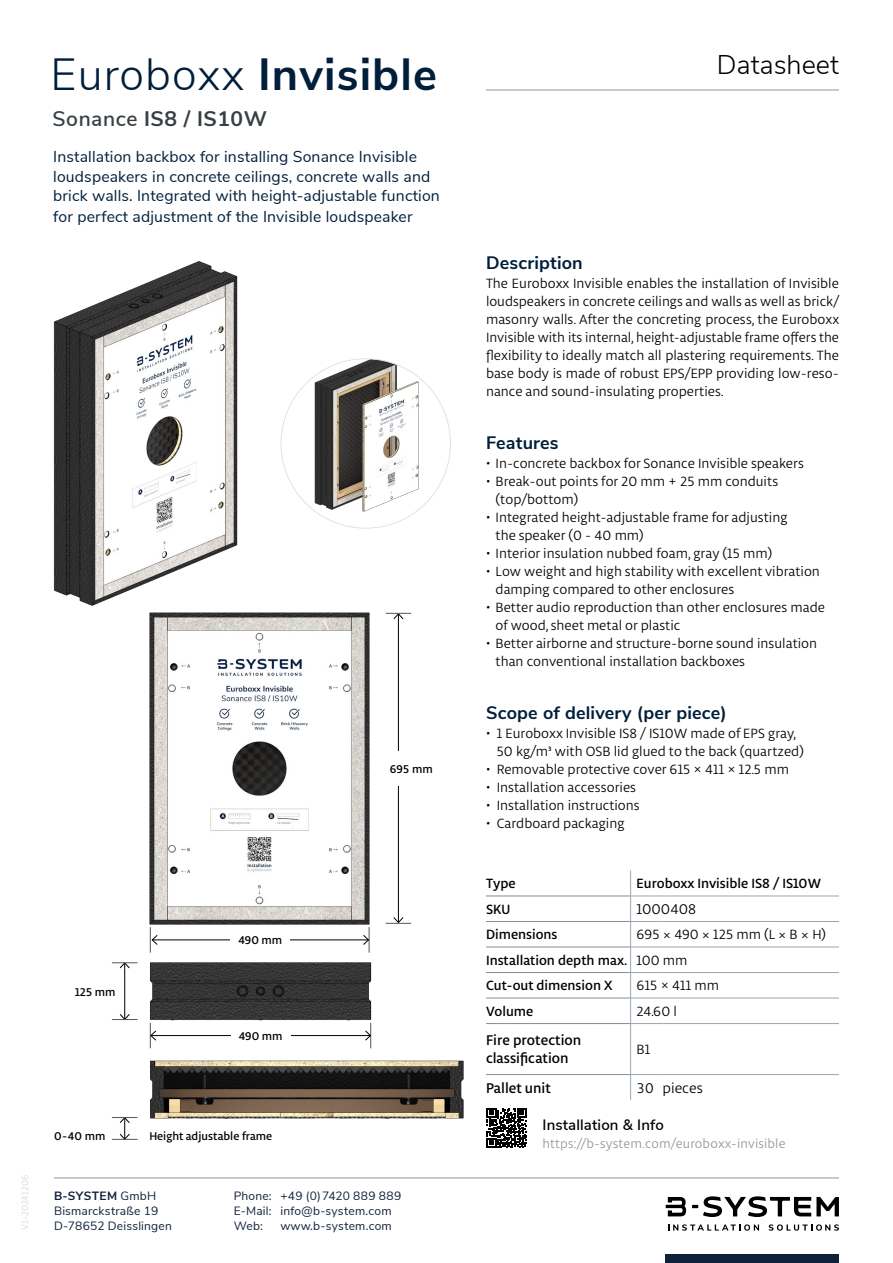
<style>
.page{position:relative;width:893px;height:1263px;background:#fff}
.page>*{position:absolute;margin:0;border:0;box-sizing:border-box;transform-origin:0 0}
.t1{font:700 45px "Nunito Sans";letter-spacing:.025em;color:#011f3b}
.t2{font:300 27px "Nunito Sans";color:#000}
.t3{font:700 21px "Nunito Sans";letter-spacing:.025em;color:#383f43}
.t4{font:700 18px "Nunito Sans";letter-spacing:.01em;color:#011f3b}
.t5{font:15.75px/19.5px "Nunito Sans";letter-spacing:.01em;color:#011f3b}
.t6{font:500 15px/18px "Libertad";color:#000}
.t7{font:600 15px "Nunito Sans";letter-spacing:.01em;color:#000}
.t8{font:15px "Libertad";color:#000}
.t9{font:14.25px/18px "Libertad";color:#000}
.t10{font:500 14.25px/25.5px "Libertad";color:#000}
.t11{font:13.5px "Libertad";letter-spacing:.01em;color:#91989c}
.t12{font:12px/15px "Nunito Sans";letter-spacing:.015em;color:#10213b}
.t13{font:500 12px "Libertad";color:#000}
.t14{font:9.75px "Libertad";letter-spacing:-.01em;color:#dadada}
.s1{font-weight:300}
.s2{font-weight:600}
.s3{font-weight:700}
.s4{font-weight:400}
</style>
<div class="page">
<hr style="left:54px;top:1178px;width:785px;height:1px;background:#91989c">
<img style="left:149px;top:612px;width:263px;height:341px">
<svg style="left:666px;top:1197px;width:20px;height:19px"></svg>
<svg style="left:692px;top:1196px;width:147px;height:21px"></svg>
<svg style="left:668px;top:1224px;width:91px;height:7px"></svg>
<svg style="left:769px;top:1224px;width:70px;height:7px"></svg>
<div style="left:666px;top:1254px;width:173px;height:9px;background:#10213b"></div>
<img style="left:53px;top:261px;width:345px;height:422px">
<img style="left:111px;top:1060px;width:401px;height:66px">
<hr style="left:486px;top:90px;width:353px;height:1px;background:#91989c">
<hr style="left:630px;top:896px;width:32px;height:1px;background:#9aa5b1">
<hr style="left:662px;top:896px;width:177px;height:1px;background:#9aa5b1">
<hr style="left:630px;top:921px;width:32px;height:1px;background:#9aa5b1">
<hr style="left:662px;top:921px;width:177px;height:1px;background:#9aa5b1">
<hr style="left:630px;top:947px;width:32px;height:1px;background:#9aa5b1">
<hr style="left:662px;top:947px;width:177px;height:1px;background:#9aa5b1">
<hr style="left:630px;top:972px;width:32px;height:1px;background:#9aa5b1">
<hr style="left:662px;top:972px;width:177px;height:1px;background:#9aa5b1">
<hr style="left:630px;top:998px;width:32px;height:1px;background:#9aa5b1">
<hr style="left:662px;top:998px;width:177px;height:1px;background:#9aa5b1">
<hr style="left:630px;top:1023px;width:32px;height:1px;background:#9aa5b1">
<hr style="left:662px;top:1023px;width:177px;height:1px;background:#9aa5b1">
<hr style="left:630px;top:1074px;width:32px;height:1px;background:#9aa5b1">
<hr style="left:662px;top:1074px;width:177px;height:1px;background:#9aa5b1">
<hr style="left:486px;top:896px;width:144px;height:1px;background:#808f9d">
<hr style="left:486px;top:921px;width:144px;height:1px;background:#808f9d">
<hr style="left:486px;top:947px;width:144px;height:1px;background:#808f9d">
<hr style="left:486px;top:972px;width:144px;height:1px;background:#808f9d">
<hr style="left:486px;top:998px;width:144px;height:1px;background:#808f9d">
<hr style="left:486px;top:1023px;width:144px;height:1px;background:#808f9d">
<hr style="left:486px;top:1074px;width:144px;height:1px;background:#808f9d">
<svg style="left:630px;top:870px;width:1px;height:153px"></svg>
<hr style="left:630px;top:1024px;width:1px;height:50px;background:#9aa5b1">
<svg style="left:630px;top:1075px;width:1px;height:25px"></svg>
<img style="left:281px;top:359px;width:169px;height:169px;border-radius:85px">
<hr style="left:151px;top:1035px;width:219px;height:1px;background:#000">
<svg style="left:150px;top:1027px;width:7px;height:21px"></svg>
<svg style="left:365px;top:1027px;width:6px;height:21px"></svg>
<div style="left:231px;top:1027px;width:59px;height:17px;background:#fff"></div>
<img style="left:111px;top:962px;width:261px;height:65px">
<hr style="left:398px;top:614px;width:1px;height:308px;background:#000">
<svg style="left:386px;top:917px;width:25px;height:7px"></svg>
<svg style="left:386px;top:613px;width:25px;height:7px"></svg>
<div style="left:389px;top:751px;width:17px;height:34px;background:#fff"></div>
<hr style="left:152px;top:939px;width:216px;height:1px;background:#000">
<svg style="left:150px;top:927px;width:8px;height:26px"></svg>
<svg style="left:363px;top:927px;width:7px;height:26px"></svg>
<div style="left:231px;top:931px;width:59px;height:17px;background:#fff"></div>
<div style="left:149px;top:1121px;width:145px;height:18px;background:#fff"></div>
<hr style="left:124px;top:963px;width:1px;height:56px;background:#000">
<div style="left:54px;top:981px;width:62px;height:20px;background:#fff"></div>
<svg style="left:112px;top:1013px;width:26px;height:7px"></svg>
<svg style="left:112px;top:962px;width:26px;height:7px"></svg>
<div style="left:54px;top:1120px;width:58px;height:19px;background:#fff"></div>
<svg style="left:112px;top:1117px;width:26px;height:23px"></svg>
<svg style="left:487px;top:1108px;width:40px;height:40px"></svg>
<h1 class="t1" style="left:50px;top:41px;width:388px"><span class="s1">Euroboxx</span> Invisible</h1>
<h3 class="t3" style="left:53px;top:103px;width:216px"><span class="s2">Sonance</span> IS8 / IS10W</h3>
<p class="t5" style="left:53px;top:146px;width:388px">Installation backbox for installing Sonance Invisible loudspeakers in concrete ceilings, concrete walls and brick walls. Integrated with height-adjustable function</p>
<p class="t5" style="left:53px;top:206px;width:361px">for perfect adjustment of the Invisible loudspeaker</p>
<p class="t13" style="left:390px;top:761px;width:44px">695 mm</p>
<p class="t13" style="left:75px;top:984px;width:42px">125 mm</p>
<p class="t13" style="left:238px;top:932px;width:45px">490 mm</p>
<p class="t13" style="left:239px;top:1028px;width:45px">490 mm</p>
<p class="t14" style="left:19px;top:1230px;width:57px;rotate:-90deg">V1-20241206</p>
<p class="t13" style="left:54px;top:1128px;width:53px">0-40 mm</p>
<p class="t13" style="left:149px;top:1128px;width:124px">Height adjustable frame</p>
<p class="t12" style="left:54px;top:1188px;width:119px"><span class="s3">B-SYSTEM</span> GmbH<br>Bismarckstraße 19<br>D-78652 Deisslingen</p>
<p class="t12" style="left:234px;top:1188px;width:169px">Phone: +49 (0) 7420 889 889<br>E-Mail: info@b-system.com<br>Web:</p>
<p class="t12" style="left:280px;top:1218px;width:113px">www.b-system.com</p>
<h2 class="t2" style="left:717px;top:45px;width:124px">Datasheet</h2>
<p class="t4" style="left:486px;top:249px;width:98px">Description</p>
<p class="t9" style="left:486px;top:274px;width:355px;text-align:justify">The Euroboxx Invisible enables the installation of Invisible loudspeakers in concrete ceilings and walls as well as brick/ masonry walls. After the concreting process, the Euroboxx Invisible with its internal, height-adjustable frame offers the flexibility to ideally match all plastering requirements. The base body is made of robust EPS/EPP providing low-reso&shy;nance and sound-insulating properties.</p>
<p class="t4" style="left:486px;top:429px;width:74px">Features</p>
<p class="t9" style="left:486px;top:454px;width:319px">• In-concrete backbox for Sonance Invisible speakers</p>
<p class="t9" style="left:496px;top:472px;width:284px;text-indent:-10px">• Break-out points for 20 mm + 25 mm conduits (top/bottom)</p>
<p class="t9" style="left:496px;top:508px;width:293px;text-indent:-10px">• Integrated height-adjustable frame for adjusting the speaker (0 - 40 mm)</p>
<p class="t9" style="left:486px;top:544px;width:288px">• Interior insulation nubbed foam, gray (15 mm)</p>
<p class="t9" style="left:496px;top:562px;width:326px;text-indent:-10px">• Low weight and high stability with excellent vibration damping compared to other enclosures</p>
<p class="t9" style="left:496px;top:598px;width:331px;text-indent:-10px">• Better audio reproduction than other enclosures made of wood, sheet metal or plastic</p>
<p class="t9" style="left:496px;top:634px;width:323px;text-indent:-10px">• Better airborne and structure-borne sound insulation than conventional installation backboxes</p>
<p class="t4" style="left:486px;top:699px;width:242px">Scope of delivery (per piece)</p>
<p class="t9" style="left:497px;top:724px;width:309px;text-indent:-11px">• 1 Euroboxx Invisible IS8 / IS10W made of EPS gray,<br>50 kg/m³ with OSB lid glued to the back (quartzed)</p>
<p class="t9" style="left:486px;top:760px;width:304px">• Removable protective cover 615 × 411 × 12.5 mm</p>
<p class="t9" style="left:486px;top:778px;width:152px">• Installation accessories</p>
<p class="t9" style="left:486px;top:796px;width:155px">• Installation instructions</p>
<p class="t9" style="left:486px;top:814px;width:140px">• Cardboard packaging</p>
<p class="t10" style="left:486px;top:870px;width:31px">Type</p>
<p class="t10" style="left:637px;top:870px;width:186px">Euroboxx Invisible IS8 / IS10W</p>
<p class="t10" style="left:486px;top:896px;width:26px">SKU</p>
<p class="t8" style="left:637px;top:900px;width:61px">1000408</p>
<p class="t10" style="left:486px;top:921px;width:73px">Dimensions</p>
<p class="t10" style="left:486px;top:921px;width:342px;text-indent:151px"><span class="s4">695 × 490 × 125 mm (L × B × H)<br></span>Installation depth max. <span class="s4">100 mm<br></span>Cut-out dimension X</p>
<p class="t9" style="left:637px;top:976px;width:84px">615 × 411 mm</p>
<p class="t10" style="left:486px;top:998px;width:49px">Volume</p>
<p class="t9" style="left:637px;top:1002px;width:42px">24.60 l</p>
<p class="t6" style="left:486px;top:1031px;width:97px">Fire protection classification</p>
<p class="t9" style="left:637px;top:1040px;width:15px">B1</p>
<p class="t6" style="left:486px;top:1078px;width:66px">Pallet unit</p>
<p class="t8" style="left:637px;top:1079px;width:68px">30 pieces</p>
<p class="t7" style="left:542px;top:1114px;width:123px">Installation &amp; Info</p>
<p class="t11" style="left:542px;top:1136px;width:245px">https://b-system.com/euroboxx-invisible</p>
</div>
